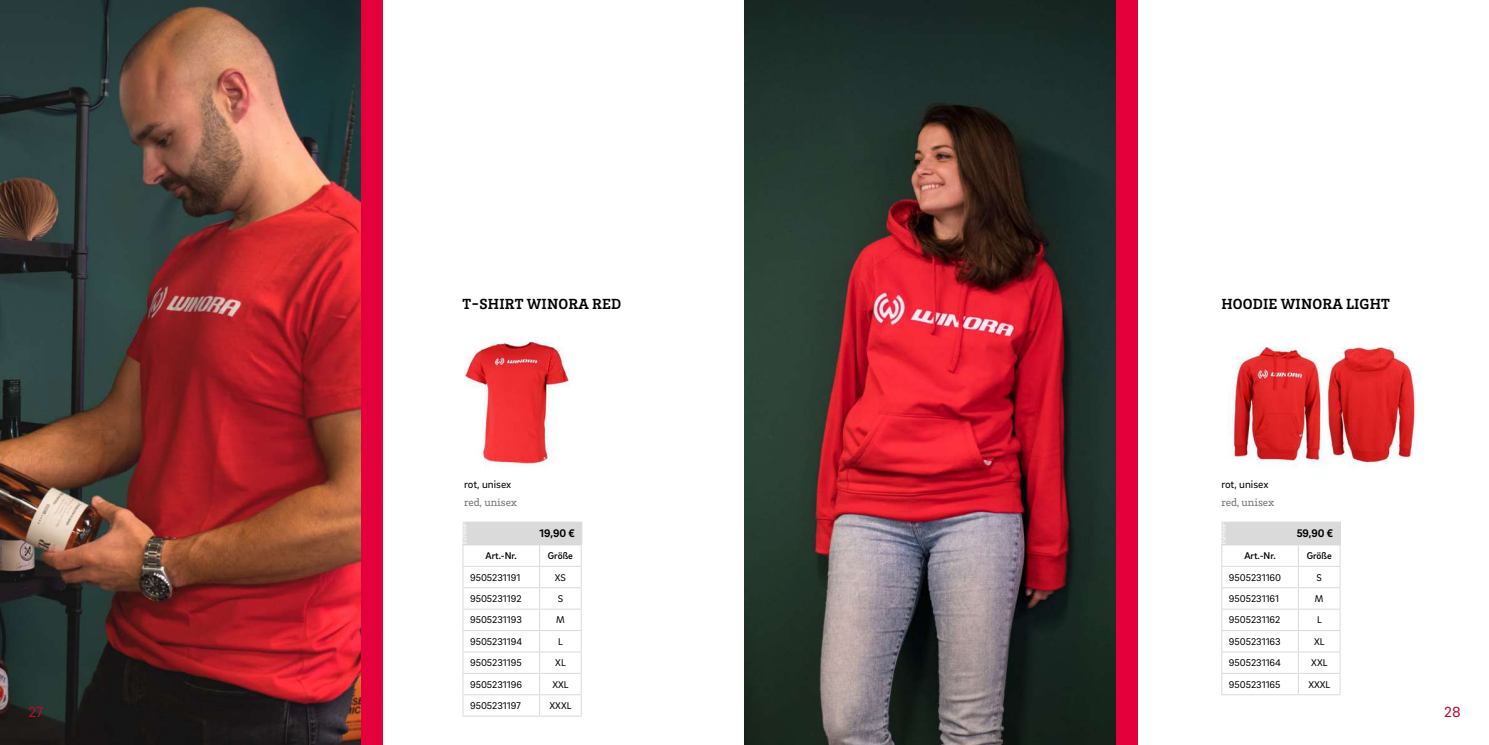
<style>
.page{position:relative;width:1489px;height:745px;background:#fff}
.page>*{position:absolute;margin:0;border:0;box-sizing:border-box;transform-origin:0 0}
.t1{font:700 15px "Brix Slab";letter-spacing:.015em;color:#000}
.t2{font:15px "Brix Sans";color:#c20831}
.t3{font:11.25px "Brix Sans";color:#000}
.t4{font:11.25px "Brix Slab";color:#706f6f}
.t5{font:700 11.25px "Brix Sans";color:#000}
.t6{font:10px "Brix Sans";color:#000}
.t7{font:500 10px "Brix Sans";color:#000}
.t8{font:6.25px "Brix Sans";letter-spacing:-.05em;color:#fff}
</style>
<div class="page">
<img style="left:0;top:0;width:361px;height:744px">
<div style="left:361px;top:0;width:22px;height:744px;background:#e4003a"></div>
<hr style="left:462px;top:544px;width:77px;height:1px;background:#dadada">
<hr style="left:539px;top:544px;width:42px;height:1px;background:#dadada">
<hr style="left:462px;top:565px;width:77px;height:1px;background:#dadada">
<hr style="left:539px;top:565px;width:42px;height:1px;background:#dadada">
<hr style="left:462px;top:587px;width:77px;height:1px;background:#dadada">
<hr style="left:539px;top:587px;width:42px;height:1px;background:#dadada">
<hr style="left:462px;top:608px;width:77px;height:1px;background:#dadada">
<hr style="left:539px;top:608px;width:42px;height:1px;background:#dadada">
<hr style="left:462px;top:629px;width:77px;height:1px;background:#dadada">
<hr style="left:539px;top:629px;width:42px;height:1px;background:#dadada">
<hr style="left:462px;top:651px;width:77px;height:1px;background:#dadada">
<hr style="left:539px;top:651px;width:42px;height:1px;background:#dadada">
<hr style="left:462px;top:672px;width:77px;height:1px;background:#dadada">
<hr style="left:539px;top:672px;width:42px;height:1px;background:#dadada">
<hr style="left:462px;top:693px;width:77px;height:1px;background:#dadada">
<hr style="left:539px;top:693px;width:42px;height:1px;background:#dadada">
<svg style="left:539px;top:545px;width:1px;height:170px"></svg>
<hr style="left:462px;top:715px;width:77px;height:1px;background:#dadada">
<hr style="left:539px;top:715px;width:42px;height:1px;background:#dadada">
<img style="left:464px;top:337px;width:105px;height:131px">
<div style="left:463px;top:522px;width:119px;height:22px;background:#dadada"></div>
<hr style="left:462px;top:521px;width:120px;height:1px;background:#dadada">
<svg style="left:462px;top:522px;width:1px;height:193px"></svg>
<svg style="left:580px;top:544px;width:2px;height:171px"></svg>
<hr style="left:462px;top:543px;width:120px;height:1px;background:#dadada">
<img style="left:744px;top:0;width:372px;height:744px">
<div style="left:1116px;top:0;width:21px;height:744px;background:#e4003a"></div>
<hr style="left:1221px;top:544px;width:77px;height:1px;background:#dadada">
<hr style="left:1298px;top:544px;width:42px;height:1px;background:#dadada">
<hr style="left:1221px;top:565px;width:77px;height:1px;background:#dadada">
<hr style="left:1298px;top:565px;width:42px;height:1px;background:#dadada">
<hr style="left:1221px;top:587px;width:77px;height:1px;background:#dadada">
<hr style="left:1298px;top:587px;width:42px;height:1px;background:#dadada">
<hr style="left:1221px;top:608px;width:77px;height:1px;background:#dadada">
<hr style="left:1298px;top:608px;width:42px;height:1px;background:#dadada">
<hr style="left:1221px;top:629px;width:77px;height:1px;background:#dadada">
<hr style="left:1298px;top:629px;width:42px;height:1px;background:#dadada">
<hr style="left:1221px;top:651px;width:77px;height:1px;background:#dadada">
<hr style="left:1298px;top:651px;width:42px;height:1px;background:#dadada">
<hr style="left:1221px;top:672px;width:77px;height:1px;background:#dadada">
<hr style="left:1298px;top:672px;width:42px;height:1px;background:#dadada">
<svg style="left:1297px;top:545px;width:1px;height:129px"></svg>
<hr style="left:1221px;top:693px;width:77px;height:1px;background:#dadada">
<hr style="left:1298px;top:693px;width:42px;height:1px;background:#dadada">
<img style="left:1227px;top:347px;width:187px;height:121px">
<div style="left:1221px;top:522px;width:119px;height:22px;background:#dadada"></div>
<hr style="left:1221px;top:521px;width:119px;height:1px;background:#dadada">
<svg style="left:1221px;top:522px;width:1px;height:171px"></svg>
<svg style="left:1339px;top:545px;width:1px;height:148px"></svg>
<hr style="left:1221px;top:543px;width:119px;height:1px;background:#dadada">
<h1 class="t1" style="left:462px;top:293px;width:160px">T-SHIRT WINORA RED</h1>
<h1 class="t1" style="left:1221px;top:293px;width:170px">HOODIE WINORA LIGHT</h1>
<p class="t3" style="left:464px;top:476px;width:49px">rot, unisex</p>
<p class="t4" style="left:464px;top:495px;width:55px">red, unisex</p>
<p class="t3" style="left:1221px;top:476px;width:49px">rot, unisex</p>
<p class="t4" style="left:1221px;top:495px;width:55px">red, unisex</p>
<p class="t8" style="left:461px;top:543px;width:23px;rotate:-90deg">EVP/RRP</p>
<p class="t5" style="left:539px;top:526px;width:37px">19,90 €</p>
<p class="t5" style="left:1296px;top:526px;width:38px">59,90 €</p>
<p class="t7" style="left:485px;top:549px;width:33px">Art.-Nr.</p>
<p class="t7" style="left:548px;top:549px;width:27px">Größe</p>
<p class="t6" style="left:470px;top:570px;width:52px">9505231191</p>
<p class="t6" style="left:555px;top:570px;width:13px">XS</p>
<p class="t6" style="left:470px;top:592px;width:53px">9505231192</p>
<p class="t6" style="left:557px;top:592px;width:7px">S</p>
<p class="t6" style="left:470px;top:613px;width:53px">9505231193</p>
<p class="t6" style="left:556px;top:613px;width:10px">M</p>
<p class="t6" style="left:470px;top:634px;width:54px">9505231194</p>
<p class="t6" style="left:558px;top:634px;width:6px">L</p>
<p class="t6" style="left:470px;top:656px;width:53px">9505231195</p>
<p class="t6" style="left:555px;top:656px;width:12px">XL</p>
<p class="t6" style="left:470px;top:677px;width:54px">9505231196</p>
<p class="t6" style="left:552px;top:677px;width:18px">XXL</p>
<p class="t6" style="left:470px;top:698px;width:52px">9505231197</p>
<p class="t6" style="left:549px;top:698px;width:23px">XXXL</p>
<p class="t7" style="left:1244px;top:549px;width:33px">Art.-Nr.</p>
<p class="t7" style="left:1306px;top:549px;width:27px">Größe</p>
<p class="t6" style="left:1228px;top:570px;width:54px">9505231160</p>
<p class="t6" style="left:1316px;top:570px;width:7px">S</p>
<p class="t6" style="left:1228px;top:592px;width:52px">9505231161</p>
<p class="t6" style="left:1314px;top:592px;width:10px">M</p>
<p class="t6" style="left:1228px;top:613px;width:53px">9505231162</p>
<p class="t6" style="left:1316px;top:613px;width:6px">L</p>
<p class="t6" style="left:1228px;top:634px;width:53px">9505231163</p>
<p class="t6" style="left:1313px;top:634px;width:12px">XL</p>
<p class="t6" style="left:1228px;top:656px;width:54px">9505231164</p>
<p class="t6" style="left:1311px;top:656px;width:18px">XXL</p>
<p class="t6" style="left:1228px;top:677px;width:53px">9505231165</p>
<p class="t6" style="left:1308px;top:677px;width:23px">XXXL</p>
<h1 class="t2" style="left:28px;top:701px;width:16px">27</h1>
<h1 class="t2" style="left:1443px;top:701px;width:18px">28</h1>
</div>
